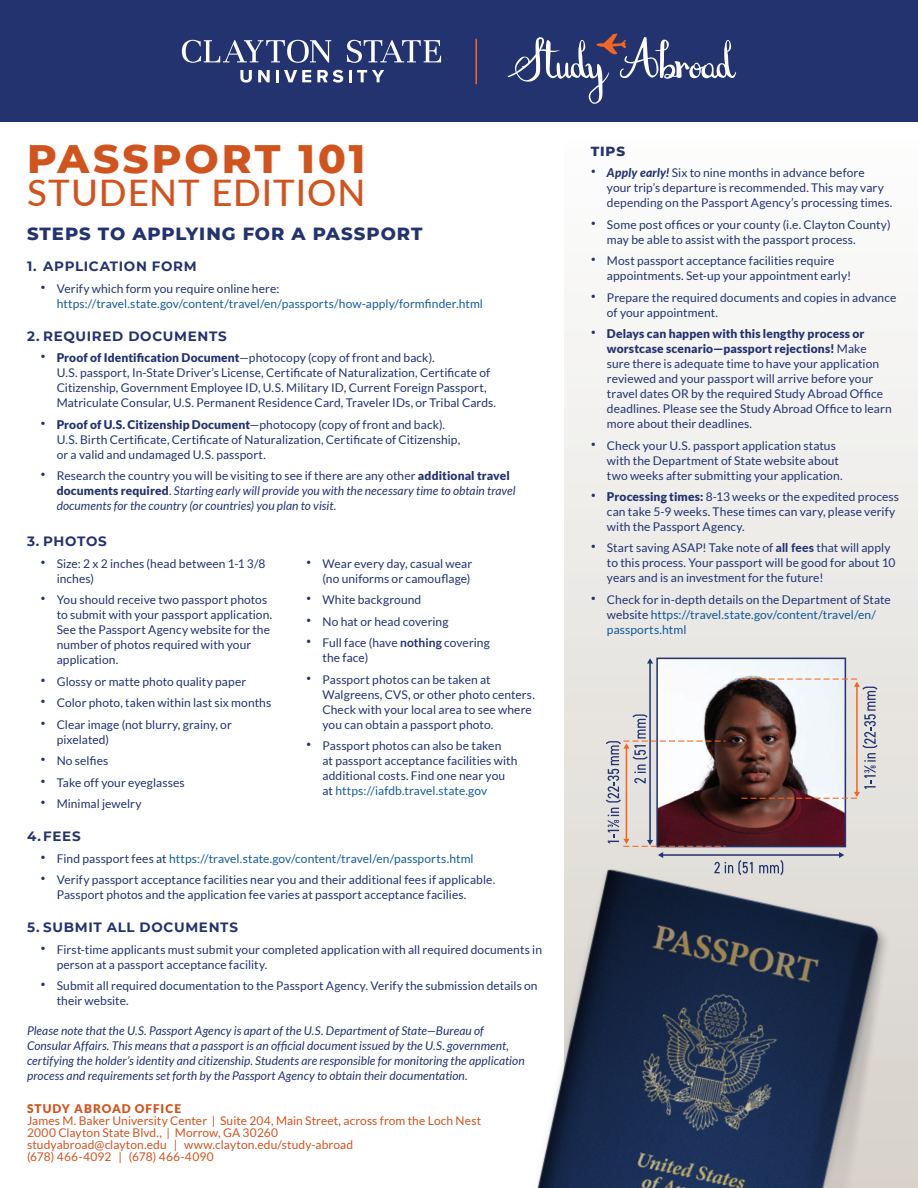
<style>
.page{position:relative;width:918px;height:1188px;background:#fff}
.page>*{position:absolute;margin:0;border:0;box-sizing:border-box;transform-origin:0 0}
.t1{font:800 40.5px "Montserrat";letter-spacing:.075em;color:#d1541f}
.t2{font:500 36.6px "Lato";letter-spacing:.03em;color:#d1541f}
.subhead{font:800 18px "Montserrat";letter-spacing:.05em;color:#23336f}
.steps{font:700 13.5px "Montserrat";letter-spacing:.05em;color:#23336f}
.t3{font:800 13.5px "Montserrat";color:#23336f}
.t4{font:12px/15px "Lato";letter-spacing:.005em;color:#23336f}
.body{font:italic 12px/15px "Lato";letter-spacing:.005em;color:#23336f}
.t5{font:12px/15px "Lato";letter-spacing:.005em;color:#175d9e}
.body-2{font:12px/12px "Lato";letter-spacing:.01em;color:#d1541f}
.t6{font:12px/15px "Lato";letter-spacing:.005em;color:#105999}
.body-3{font:900 12px "Lato";letter-spacing:.08em;color:#d1541f}
.s1{color:#23336f}
.s2{font-weight:900}
.s3{font-style:normal}
.s4{font-weight:900;font-style:normal}
.s5{font-weight:700}
.s6{color:#175d9e}
.s7{font-weight:800;font-style:italic}
.s8{font-weight:800}
</style>
<div class="page">
<svg style="left:565px;top:309px;width:353px;height:479px"></svg>
<div style="left:0;top:0;width:918px;height:122px;background:#23336f"></div>
<svg style="left:182px;top:40px;width:149px;height:23px"></svg>
<svg style="left:347px;top:40px;width:94px;height:23px"></svg>
<svg style="left:317px;top:70px;width:26px;height:13px"></svg>
<svg style="left:349px;top:70px;width:35px;height:12px"></svg>
<svg style="left:258px;top:70px;width:12px;height:12px"></svg>
<svg style="left:240px;top:70px;width:12px;height:13px"></svg>
<svg style="left:276px;top:70px;width:35px;height:12px"></svg>
<hr style="left:475px;top:39px;width:2px;height:45px;background:#f36621">
<svg style="left:508px;top:34px;width:228px;height:70px"></svg>
<img style="left:659px;top:661px;width:184px;height:18px">
<hr style="left:649px;top:663px;width:2px;height:178px;background:#23336f">
<svg style="left:647px;top:658px;width:6px;height:6px"></svg>
<svg style="left:606px;top:679px;width:272px;height:109px"></svg>
<img style="left:537px;top:792px;width:381px;height:396px">
<p class="t1" style="left:27px;top:129px;width:340px">PASSPORT 101</p>
<p class="t2" style="left:27px;top:167px;width:340px">STUDENT EDITION</p>
<p class="subhead" style="left:27px;top:220px;width:397px">STEPS TO APPLYING FOR A PASSPORT</p>
<p class="steps" style="left:27px;top:257px;width:171px">1. APPLICATION FORM</p>
<p class="t5" style="left:57px;top:281px;width:428px;text-indent:-16px"><sup>•</sup> <span class="s1">Verify which form you require online here: </span>https://travel.state.gov/content/travel/en/passports/how-apply/formfinder.html</p>
<p class="steps" style="left:27px;top:326px;width:201px">2. REQUIRED DOCUMENTS</p>
<p class="t4" style="left:57px;top:350px;width:441px;text-indent:-16px"><sup>•</sup> <span class="s2">Proof of Identification Document</span>—photocopy (copy of front and back).<br>U.S. passport, In-State Driver’s License, Certificate of Naturalization, Certificate of Citizenship, Government Employee ID, U.S. Military ID, Current Foreign Passport, Matriculate Consular, U.S. Permanent Residence Card, Traveler IDs, or Tribal Cards.</p>
<p class="t4" style="left:57px;top:417px;width:405px;text-indent:-16px"><sup>•</sup> <span class="s2">Proof of U.S. Citizenship Document</span>—photocopy (copy of front and back).<br>U.S. Birth Certificate, Certificate of Naturalization, Certificate of Citizenship, or a valid and undamaged U.S. passport.</p>
<p class="body" style="left:57px;top:469px;width:461px;text-indent:-16px"><sup>•</sup> <span class="s3">Research the country you will be visiting to see if there are any other</span> <span class="s4">additional travel documents required</span><span class="s3">.</span> Starting early will provide you with the necessary time to obtain travel documents for the country (or countries) you plan to visit.</p>
<p class="steps" style="left:27px;top:532px;width:81px">3. PHOTOS</p>
<p class="t4" style="left:57px;top:556px;width:210px;text-indent:-16px"><sup>•</sup> Size: 2 x 2 inches (head between 1-1 3/8 inches)</p>
<p class="t4" style="left:57px;top:592px;width:217px;text-indent:-16px"><sup>•</sup> You should receive two passport photos to submit with your passport application.<br>See the Passport Agency website for the number of photos required with your application.</p>
<p class="t4" style="left:40px;top:674px;width:207px"><sup>•</sup> Glossy or matte photo quality paper</p>
<p class="t4" style="left:40px;top:695px;width:232px"><sup>•</sup> Color photo, taken within last six months</p>
<p class="t4" style="left:57px;top:717px;width:177px;text-indent:-16px"><sup>•</sup> Clear image (not blurry, grainy, or pixelated)</p>
<p class="t4" style="left:40px;top:753px;width:69px"><sup>•</sup> No selfies</p>
<p class="t4" style="left:40px;top:775px;width:146px"><sup>•</sup> Take off your eyeglasses</p>
<p class="t4" style="left:40px;top:796px;width:103px"><sup>•</sup> Minimal jewelry</p>
<p class="t4" style="left:306px;top:556px;width:167px;text-align:right"><sup>•</sup> Wear every day, casual wear (no uniforms or camouflage)</p>
<p class="t4" style="left:306px;top:592px;width:117px"><sup>•</sup> White background</p>
<p class="t4" style="left:306px;top:614px;width:144px"><sup>•</sup> No hat or head covering</p>
<p class="t4" style="left:323px;top:635px;width:169px;text-indent:-16px"><sup>•</sup> Full face (have <span class="s5">nothing</span> covering the face)</p>
<p class="t4" style="left:323px;top:672px;width:214px;text-indent:-16px"><sup>•</sup> Passport photos can be taken at Walgreens, CVS, or other photo centers.<br>Check with your local area to see where you can obtain a passport photo.</p>
<p class="t4" style="left:323px;top:738px;width:196px;text-indent:-16px"><sup>•</sup> Passport photos can also be taken<br>at passport acceptance facilities with additional costs. Find one near you at <span class="s6">https://iafdb.travel.state.gov</span></p>
<p class="steps" style="left:27px;top:827px;width:55px">4. FEES</p>
<p class="t5" style="left:40px;top:851px;width:435px"><sup>•</sup> <span class="s1">Find passport fees at</span> https://travel.state.gov/content/travel/en/passports.html</p>
<p class="t4" style="left:57px;top:872px;width:440px;text-indent:-16px"><sup>•</sup> Verify passport acceptance facilities near you and their additional fees if applicable.<br>Passport photos and the application fee varies at passport acceptance facilies.</p>
<p class="steps" style="left:27px;top:918px;width:213px">5. SUBMIT ALL DOCUMENTS</p>
<p class="t4" style="left:57px;top:942px;width:487px;text-indent:-16px"><sup>•</sup> First-time applicants must submit your completed application with all required documents in person at a passport acceptance facility.</p>
<p class="t4" style="left:57px;top:978px;width:482px;text-indent:-16px"><sup>•</sup> Submit all required documentation to the Passport Agency. Verify the submission details on their website.</p>
<p class="body" style="left:27px;top:1024px;width:499px">Please note that the U.S. Passport Agency is apart of the U.S. Department of State—Bureau of Consular Affairs. This means that a passport is an official document issued by the U.S. government, certifying the holder’s identity and citizenship. Students are responsible for monitoring the application process and requirements set forth by the Passport Agency to obtain their documentation.</p>
<p class="body-3" style="left:27px;top:1101px;width:156px">STUDY ABROAD OFFICE</p>
<p class="body-2" style="left:27px;top:1114px;width:456px">James M. Baker University Center | Suite 204, Main Street, across from the Loch Nest<br>2000 Clayton State Blvd., | Morrow, GA 30260</p>
<p class="body-2" style="left:27px;top:1138px;width:328px">studyabroad@clayton.edu | www.clayton.edu/study-abroad</p>
<p class="body-2" style="left:27px;top:1150px;width:188px">(678) 466-4092 | (678) 466-4090</p>
<p class="t3" style="left:591px;top:141px;width:36px">TIPS</p>
<p class="t4" style="left:607px;top:165px;width:287px;text-indent:-16px"><sup>•</sup> <span class="s7">Apply early!</span> Six to nine months in advance before<br>your trip’s departure is recommended. This may vary depending on the Passport Agency’s processing times.</p>
<p class="t4" style="left:607px;top:217px;width:285px;text-indent:-16px"><sup>•</sup> Some post offices or your county (i.e. Clayton County) may be able to assist with the passport process.</p>
<p class="t4" style="left:607px;top:253px;width:246px;text-indent:-16px"><sup>•</sup> Most passport acceptance facilities require appointments. Set-up your appointment early!</p>
<p class="t4" style="left:607px;top:290px;width:291px;text-indent:-16px"><sup>•</sup> Prepare the required documents and copies in advance of your appointment.</p>
<p class="t4" style="left:607px;top:326px;width:286px;text-indent:-16px"><sup>•</sup> <span class="s2">Delays can happen with this lengthy process or worstcase scenario—passport rejections!</span> Make sure there is adequate time to have your application reviewed and your passport will arrive before your travel dates OR by the required Study Abroad Office deadlines. Please see the Study Abroad Office to learn more about their deadlines.</p>
<p class="t4" style="left:607px;top:438px;width:237px;text-indent:-16px"><sup>•</sup> Check your U.S. passport application status with the Department of State website about two weeks after submitting your application.</p>
<p class="t4" style="left:607px;top:489px;width:293px;text-indent:-16px"><sup>•</sup> <span class="s2">Processing times:</span> 8-13 weeks or the expedited process can take 5-9 weeks. These times can vary, please verify with the Passport Agency.</p>
<p class="t4" style="left:607px;top:541px;width:290px;text-indent:-16px"><sup>•</sup> Start saving ASAP! Take note of <span class="s8">all fees</span> that will apply to this process. Your passport will be good for about 10 years and is an investment for the future!</p>
<p class="t6" style="left:607px;top:592px;width:285px;text-indent:-16px"><sup>•</sup> <span class="s1">Check for in-depth details on the Department of State website</span> https://travel.state.gov/content/travel/en/ passports.html</p>
</div>
